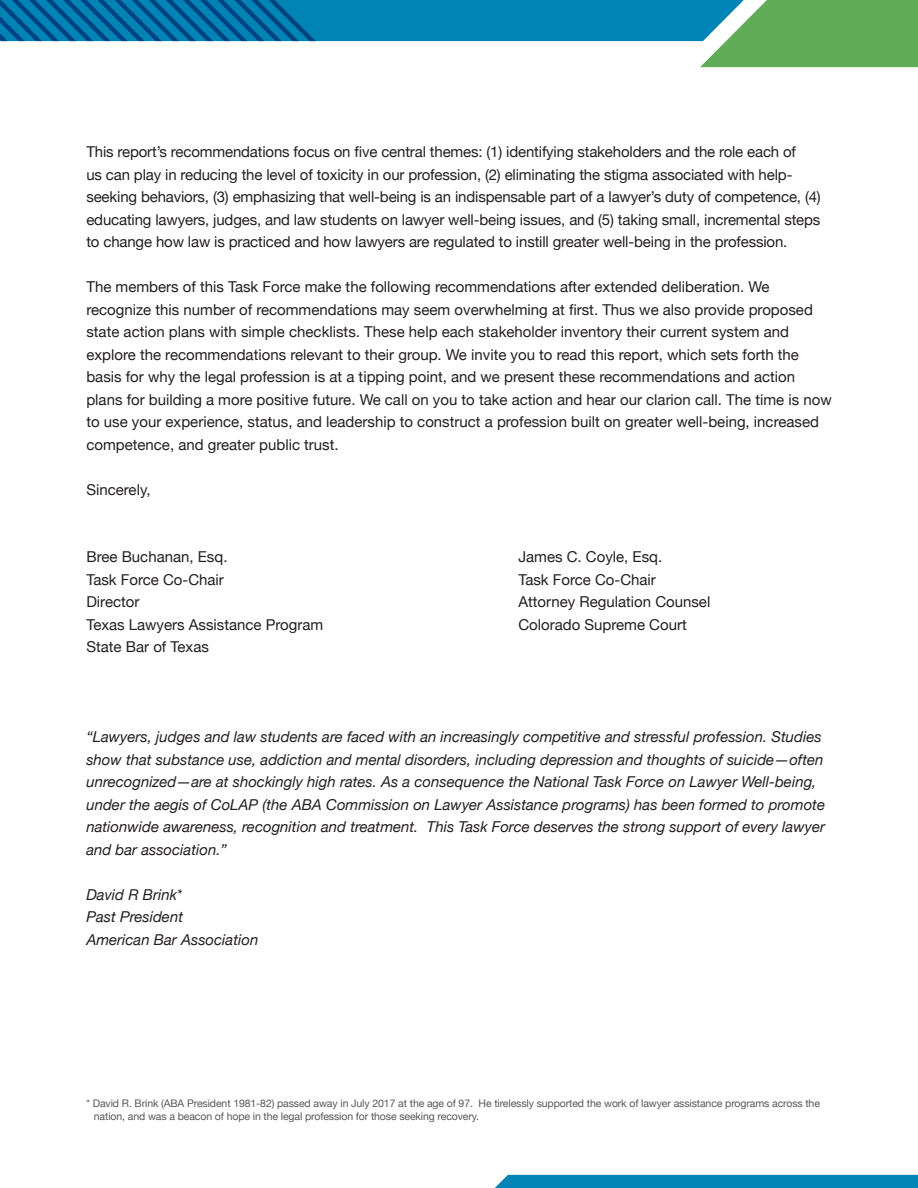
<style>
.page{position:relative;width:918px;height:1188px;background:#fff}
.page>*{position:absolute;margin:0;border:0;box-sizing:border-box;transform-origin:0 0}
.t1{font:15px/22.5px "Helvetica Neue";color:#231f20}
.t2{font:italic 15px/22.5px "Helvetica Neue";color:#231f20}
.t3{font:10.5px/12.6px "Helvetica Neue";letter-spacing:-.01em;color:#57585a}
</style>
<div class="page">
<svg style="left:0;top:0;width:918px;height:67px"></svg>
<div style="left:495px;top:1175px;width:423px;height:13px;background:#0083b5"></div>
<p class="t1" style="left:86px;top:142px;width:736px">This report’s recommendations focus on five central themes: (1) identifying stakeholders and the role each of<br>us can play in reducing the level of toxicity in our profession, (2) eliminating the stigma associated with help&shy;seeking behaviors, (3) emphasizing that well-being is an indispensable part of a lawyer’s duty of competence, (4) educating lawyers, judges, and law students on lawyer well-being issues, and (5) taking small, incremental steps to change how law is practiced and how lawyers are regulated to instill greater well-being in the profession.</p>
<p class="t1" style="left:86px;top:277px;width:747px">The members of this Task Force make the following recommendations after extended deliberation. We recognize this number of recommendations may seem overwhelming at first. Thus we also provide proposed state action plans with simple checklists. These help each stakeholder inventory their current system and explore the recommendations relevant to their group. We invite you to read this report, which sets forth the basis for why the legal profession is at a tipping point, and we present these recommendations and action plans for building a more positive future. We call on you to take action and hear our clarion call. The time is now to use your experience, status, and leadership to construct a profession built on greater well-being, increased competence, and greater public trust.</p>
<p class="t1" style="left:86px;top:479px;width:66px">Sincerely,</p>
<p class="t1" style="left:86px;top:547px;width:143px">Bree Buchanan, Esq.</p>
<p class="t1" style="left:518px;top:547px;width:145px">James C. Coyle, Esq.</p>
<p class="t1" style="left:86px;top:569px;width:139px">Task Force Co-Chair</p>
<p class="t1" style="left:518px;top:569px;width:139px">Task Force Co-Chair</p>
<p class="t1" style="left:86px;top:592px;width:55px">Director</p>
<p class="t1" style="left:518px;top:592px;width:193px">Attorney Regulation Counsel</p>
<p class="t1" style="left:86px;top:614px;width:238px">Texas Lawyers Assistance Program</p>
<p class="t1" style="left:518px;top:614px;width:170px">Colorado Supreme Court</p>
<p class="t1" style="left:86px;top:637px;width:124px">State Bar of Texas</p>
<p class="t2" style="left:86px;top:727px;width:740px">“Lawyers, judges and law students are faced with an increasingly competitive and stressful profession. Studies show that substance use, addiction and mental disorders, including depression and thoughts of suicide—often unrecognized—are at shockingly high rates. As a consequence the National Task Force on Lawyer Well-being, under the aegis of CoLAP (the ABA Commission on Lawyer Assistance programs) has been formed to promote nationwide awareness, recognition and treatment. This Task Force deserves the strong support of every lawyer and bar association.”</p>
<p class="t2" style="left:86px;top:884px;width:173px">David R Brink*<br>Past President<br>American Bar Association</p>
<p class="t3" style="left:94px;top:1098px;width:728px;text-indent:-7px">* David R. Brink (ABA President 1981-82) passed away in July 2017 at the age of 97. He tirelessly supported the work of lawyer assistance programs across the nation, and was a beacon of hope in the legal profession for those seeking recovery.</p>
</div>
